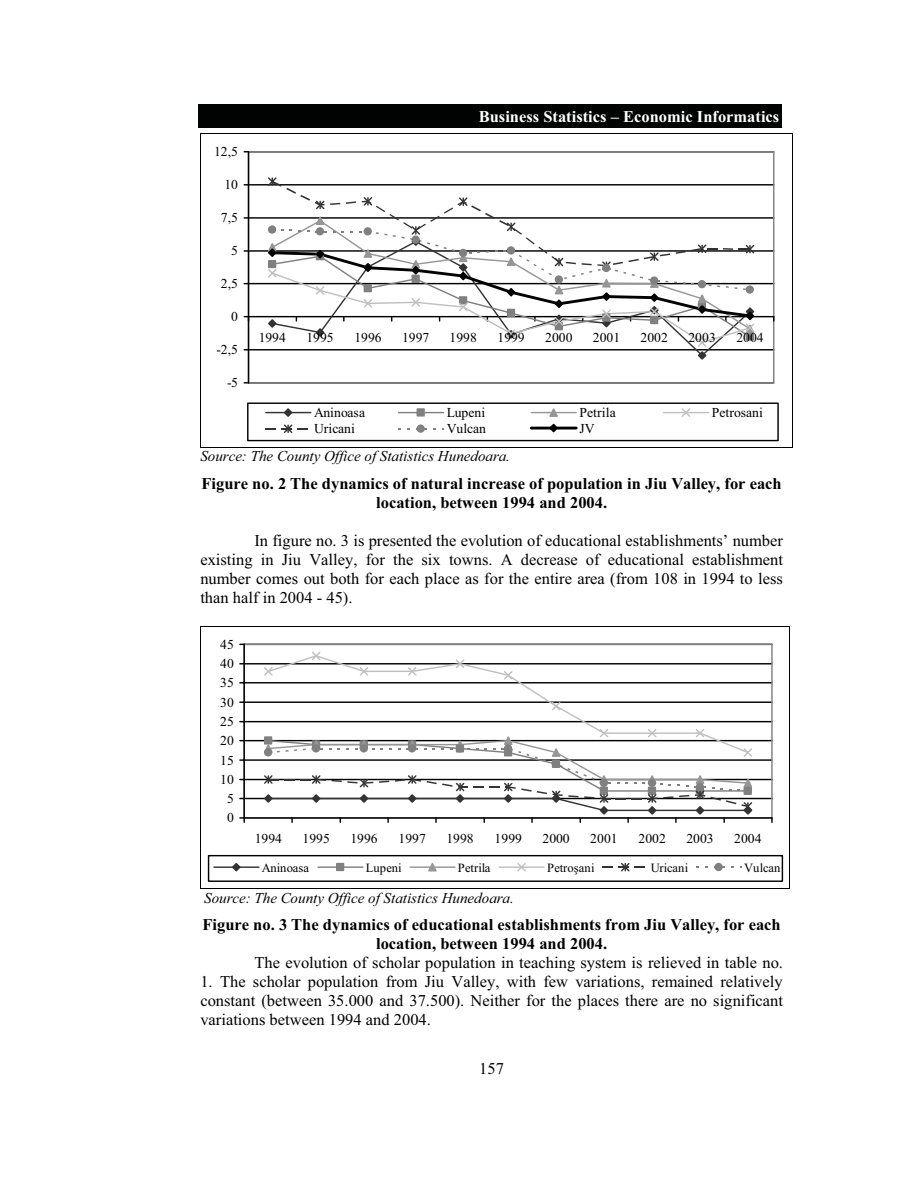
<style>
.page{position:relative;width:918px;height:1188px;background:#fff}
.page>*{position:absolute;margin:0;border:0;box-sizing:border-box;transform-origin:0 0}
.t1{font:16.5px/19px "Times New Roman";color:#000;text-align:justify}
.t2{font:700 16.5px/18.9px "Times New Roman";color:#000;text-align:center}
.t3{font:700 16.5px "Times New Roman";color:#fff}
.t4{font:italic 15px "Times New Roman";color:#000}
.t5{font:13.65px "Times New Roman";color:#000}
.t6{font:12.6px "Times New Roman";letter-spacing:.01em;color:#000}
</style>
<div class="page">
<div style="left:198px;top:105px;width:584px;height:23px;background:#010202"></div>
<hr style="left:249px;top:349px;width:525px;height:1px;background:#000">
<hr style="left:249px;top:283px;width:525px;height:1px;background:#000">
<hr style="left:249px;top:250px;width:525px;height:2px;background:#000">
<hr style="left:249px;top:217px;width:525px;height:2px;background:#000">
<hr style="left:249px;top:184px;width:525px;height:2px;background:#000">
<div style="left:248px;top:151px;width:526px;height:233px;border:1px solid #808080"></div>
<hr style="left:248px;top:152px;width:1px;height:231px;background:#000">
<hr style="left:249px;top:316px;width:525px;height:1px;background:#000">
<svg style="left:266px;top:177px;width:490px;height:183px"></svg>
<div style="left:247px;top:403px;width:532px;height:38px;border:1px solid #000"></div>
<hr style="left:266px;top:412px;width:45px;height:1px;background:#333">
<hr style="left:399px;top:412px;width:45px;height:1px;background:#808080">
<div style="left:417px;top:409px;width:7px;height:7px;background:#808080"></div>
<div style="left:417px;top:408px;width:8px;height:9px;border:1px solid #808080"></div>
<hr style="left:531px;top:412px;width:45px;height:1px;background:#969696">
<hr style="left:664px;top:412px;width:45px;height:1px;background:#c0c0c0">
<svg style="left:680px;top:408px;width:12px;height:9px"></svg>
<svg style="left:266px;top:428px;width:10px;height:2px"></svg>
<svg style="left:282px;top:408px;width:26px;height:25px"></svg>
<div style="left:417px;top:425px;width:7px;height:7px;background:#808080;border-radius:50%"></div>
<div style="left:417px;top:424px;width:8px;height:9px;border:1px solid #808080;border-radius:50%"></div>
<hr style="left:531px;top:427px;width:45px;height:3px;background:#000">
<svg style="left:548px;top:408px;width:12px;height:25px"></svg>
<hr style="left:200px;top:133px;width:593px;height:1px;background:#000">
<hr style="left:200px;top:134px;width:1px;height:313px;background:#000">
<hr style="left:792px;top:134px;width:1px;height:313px;background:#000">
<hr style="left:200px;top:447px;width:593px;height:1px;background:#000">
<hr style="left:244px;top:798px;width:528px;height:1px;background:#000">
<hr style="left:244px;top:779px;width:528px;height:1px;background:#000">
<hr style="left:244px;top:759px;width:528px;height:2px;background:#000">
<hr style="left:244px;top:740px;width:528px;height:1px;background:#000">
<hr style="left:244px;top:721px;width:528px;height:1px;background:#000">
<hr style="left:244px;top:701px;width:528px;height:2px;background:#000">
<hr style="left:244px;top:682px;width:528px;height:1px;background:#000">
<hr style="left:244px;top:663px;width:528px;height:2px;background:#000">
<hr style="left:243px;top:644px;width:2px;height:174px;background:#000">
<hr style="left:244px;top:817px;width:528px;height:2px;background:#000">
<svg style="left:240px;top:817px;width:5px;height:5px"></svg>
<svg style="left:267px;top:657px;width:483px;height:71px"></svg>
<svg style="left:264px;top:666px;width:10px;height:11px"></svg>
<svg style="left:311px;top:651px;width:11px;height:11px"></svg>
<svg style="left:358px;top:666px;width:12px;height:11px"></svg>
<svg style="left:407px;top:666px;width:11px;height:11px"></svg>
<svg style="left:454px;top:658px;width:12px;height:11px"></svg>
<svg style="left:503px;top:670px;width:11px;height:11px"></svg>
<svg style="left:551px;top:701px;width:11px;height:11px"></svg>
<svg style="left:262px;top:728px;width:492px;height:94px"></svg>
<div style="left:648px;top:779px;width:8px;height:8px;border:1px solid #808080;border-radius:50%"></div>
<div style="left:696px;top:783px;width:7px;height:7px;background:#808080;border-radius:50%"></div>
<div style="left:696px;top:783px;width:8px;height:8px;border:1px solid #808080;border-radius:50%"></div>
<div style="left:744px;top:787px;width:7px;height:7px;background:#808080;border-radius:50%"></div>
<div style="left:744px;top:787px;width:8px;height:8px;border:1px solid #808080;border-radius:50%"></div>
<div style="left:208px;top:855px;width:575px;height:27px;border:1px solid #000"></div>
<hr style="left:214px;top:866px;width:45px;height:2px;background:#333">
<svg style="left:231px;top:863px;width:11px;height:9px"></svg>
<hr style="left:318px;top:866px;width:45px;height:2px;background:#808080">
<div style="left:337px;top:864px;width:7px;height:6px;background:#808080"></div>
<div style="left:336px;top:863px;width:8px;height:8px;border:1px solid #808080"></div>
<hr style="left:410px;top:866px;width:45px;height:2px;background:#969696">
<svg style="left:426px;top:863px;width:12px;height:9px"></svg>
<hr style="left:499px;top:866px;width:45px;height:2px;background:#c0c0c0">
<svg style="left:516px;top:863px;width:11px;height:9px"></svg>
<svg style="left:603px;top:866px;width:10px;height:2px"></svg>
<svg style="left:619px;top:863px;width:26px;height:9px"></svg>
<div style="left:715px;top:864px;width:7px;height:6px;background:#808080;border-radius:50%"></div>
<div style="left:714px;top:863px;width:9px;height:8px;border:1px solid #808080;border-radius:50%"></div>
<hr style="left:200px;top:626px;width:590px;height:1px;background:#000">
<hr style="left:200px;top:626px;width:1px;height:262px;background:#000">
<hr style="left:789px;top:626px;width:1px;height:262px;background:#000">
<hr style="left:200px;top:888px;width:590px;height:1px;background:#000">
<p class="t5" style="left:214px;top:147px;width:26px">12,5</p>
<p class="t5" style="left:224px;top:180px;width:15px">10</p>
<p class="t5" style="left:221px;top:213px;width:19px">7,5</p>
<p class="t5" style="left:231px;top:246px;width:8px">5</p>
<p class="t5" style="left:221px;top:279px;width:19px">2,5</p>
<p class="t5" style="left:231px;top:312px;width:8px">0</p>
<p class="t5" style="left:217px;top:345px;width:23px">-2,5</p>
<p class="t5" style="left:227px;top:378px;width:13px">-5</p>
<p class="t3" style="left:479px;top:111px;width:302px">Business Statistics – Economic Informatics</p>
<p class="t5" style="left:259px;top:332px;width:29px">1994</p>
<p class="t5" style="left:306px;top:332px;width:29px">1995</p>
<p class="t5" style="left:354px;top:332px;width:29px">1996</p>
<p class="t5" style="left:402px;top:332px;width:29px">1997</p>
<p class="t5" style="left:450px;top:332px;width:29px">1998</p>
<p class="t5" style="left:498px;top:332px;width:29px">1999</p>
<p class="t5" style="left:545px;top:332px;width:29px">2000</p>
<p class="t5" style="left:593px;top:332px;width:29px">2001</p>
<p class="t5" style="left:641px;top:332px;width:29px">2002</p>
<p class="t5" style="left:688px;top:332px;width:29px">2003</p>
<p class="t5" style="left:736px;top:332px;width:29px">2004</p>
<p class="t5" style="left:314px;top:408px;width:53px">Aninoasa</p>
<p class="t5" style="left:447px;top:408px;width:40px">Lupeni</p>
<p class="t5" style="left:580px;top:408px;width:38px">Petrila</p>
<p class="t5" style="left:712px;top:408px;width:52px">Petrosani</p>
<p class="t5" style="left:314px;top:424px;width:42px">Uricani</p>
<p class="t5" style="left:447px;top:424px;width:41px">Vulcan</p>
<p class="t5" style="left:580px;top:424px;width:17px">JV</p>
<p class="t4" style="left:200px;top:451px;width:311px">Source: The County Office of Statistics Hunedoara.</p>
<p class="t2" style="left:201px;top:476px;width:582px">Figure no. 2 The dynamics of natural increase of population in Jiu Valley, for each location, between 1994 and 2004.</p>
<p class="t1" style="left:200px;top:533px;width:584px;text-indent:54px">In figure no. 3 is presented the evolution of educational establishments’ number existing in Jiu Valley, for the six towns. A decrease of educational establishment number comes out both for each place as for the entire area (from 108 in 1994 to less than half in 2004 - 45).</p>
<p class="t5" style="left:220px;top:639px;width:15px">45</p>
<p class="t5" style="left:220px;top:659px;width:15px">40</p>
<p class="t5" style="left:220px;top:678px;width:15px">35</p>
<p class="t5" style="left:220px;top:697px;width:15px">30</p>
<p class="t5" style="left:220px;top:717px;width:15px">25</p>
<p class="t5" style="left:220px;top:736px;width:15px">20</p>
<p class="t5" style="left:220px;top:755px;width:15px">15</p>
<p class="t5" style="left:220px;top:774px;width:15px">10</p>
<p class="t5" style="left:227px;top:793px;width:8px">5</p>
<p class="t5" style="left:227px;top:813px;width:8px">0</p>
<p class="t5" style="left:255px;top:833px;width:29px">1994</p>
<p class="t5" style="left:303px;top:833px;width:29px">1995</p>
<p class="t5" style="left:350px;top:833px;width:29px">1996</p>
<p class="t5" style="left:399px;top:833px;width:29px">1997</p>
<p class="t5" style="left:446px;top:833px;width:29px">1998</p>
<p class="t5" style="left:495px;top:833px;width:29px">1999</p>
<p class="t5" style="left:543px;top:833px;width:29px">2000</p>
<p class="t5" style="left:590px;top:833px;width:29px">2001</p>
<p class="t5" style="left:639px;top:833px;width:29px">2002</p>
<p class="t5" style="left:686px;top:833px;width:29px">2003</p>
<p class="t5" style="left:734px;top:833px;width:29px">2004</p>
<p class="t6" style="left:262px;top:863px;width:49px">Aninoasa</p>
<p class="t6" style="left:366px;top:863px;width:37px">Lupeni</p>
<p class="t6" style="left:458px;top:863px;width:34px">Petrila</p>
<p class="t6" style="left:547px;top:863px;width:49px">Petro-ani</p>
<p class="t6" style="left:651px;top:863px;width:39px">Uricani</p>
<p class="t6" style="left:744px;top:863px;width:38px">Vulcan</p>
<p class="t4" style="left:204px;top:892px;width:311px">Source: The County Office of Statistics Hunedoara.</p>
<p class="t2" style="left:202px;top:917px;width:580px">Figure no. 3 The dynamics of educational establishments from Jiu Valley, for each location, between 1994 and 2004.</p>
<p class="t1" style="left:254px;top:955px;width:530px">The evolution of scholar population in teaching system is relieved in table no.</p>
<p class="t1" style="left:200px;top:974px;width:584px">1. The scholar population from Jiu Valley, with few variations, remained relatively constant (between 35.000 and 37.500). Neither for the places there are no significant variations between 1994 and 2004.</p>
<p class="t1" style="left:479px;top:1060px;width:26px">157</p>
</div>
